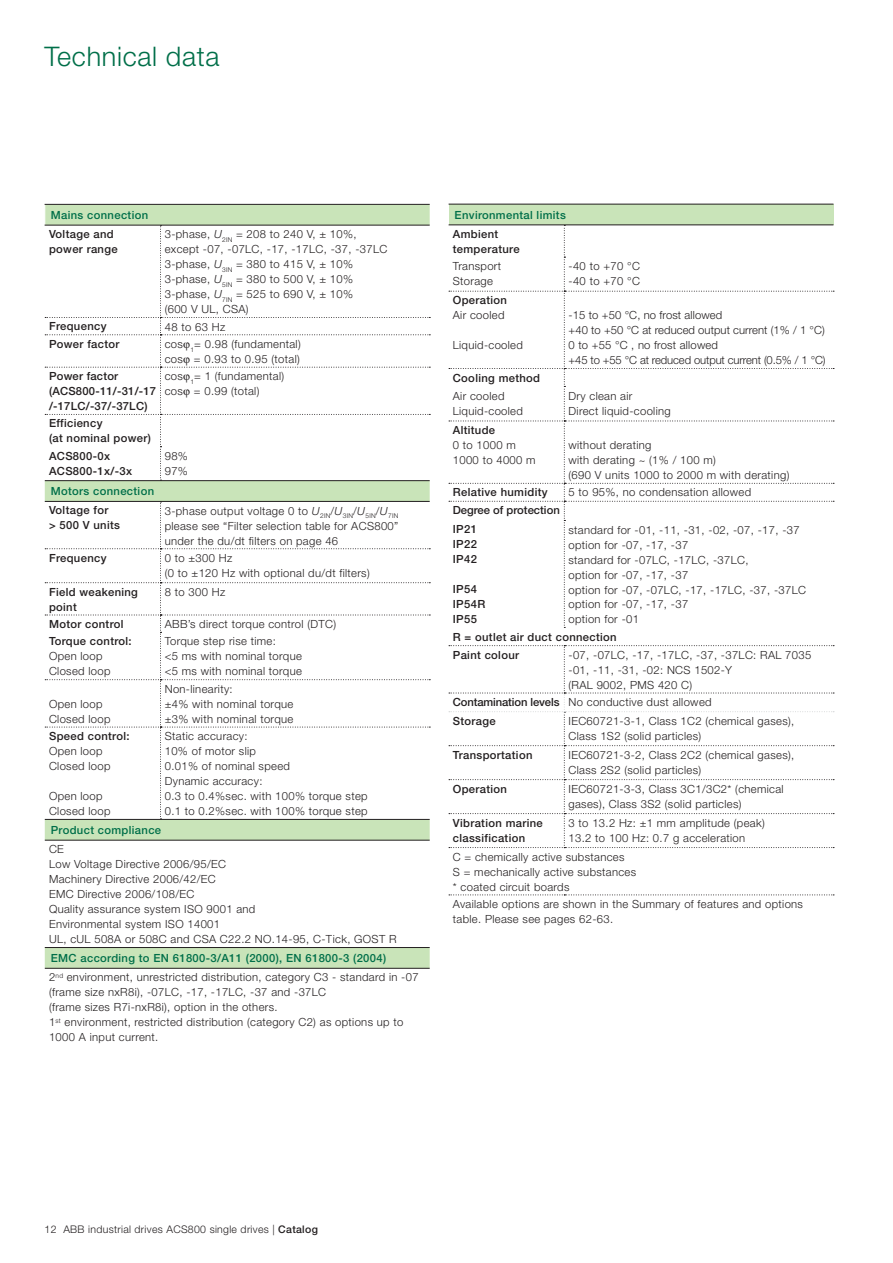
<style>
.page{position:relative;width:893px;height:1263px;background:#fff}
.page>*{position:absolute;margin:0;border:0;box-sizing:border-box;transform-origin:0 0}
.t1{font:300 27px "Helvetica Neue";letter-spacing:.025em;color:#006f49}
.t2{font:300 11.25px/15px "Helvetica Neue";letter-spacing:.03em;color:#231f20}
.t3{font:500 11.25px/15px "Helvetica Neue";letter-spacing:.03em;color:#231f20}
.t4{font:300 11.25px/15px "Helvetica Neue";letter-spacing:.005em;color:#231f20}
.t5{font:500 11.25px "Helvetica Neue";letter-spacing:.03em;color:#006f49}
.t6{font:500 11.25px/19.2px "Helvetica Neue";color:#231f20}
.t7{font:300 10.5px "Helvetica Neue";letter-spacing:.03em;color:#231f20}
.s1{font-style:italic}
.s2{font-weight:500;color:#006f49}
.s3{font-weight:300}
.s4{font-weight:500}
</style>
<div class="page">
<svg style="left:45px;top:481px;width:385px;height:487px"></svg>
<hr style="left:45px;top:204px;width:385px;height:1px;background:#231f20">
<hr style="left:45px;top:819px;width:385px;height:1px;background:#231f20">
<hr style="left:45px;top:840px;width:385px;height:1px;background:#231f20">
<hr style="left:45px;top:501px;width:385px;height:1px;background:#231f20">
<hr style="left:45px;top:947px;width:385px;height:1px;background:#231f20">
<hr style="left:45px;top:968px;width:385px;height:1px;background:#231f20">
<svg style="left:45px;top:502px;width:385px;height:317px"></svg>
<div style="left:449px;top:204px;width:384px;height:21px;background:#c9e4b9"></div>
<svg style="left:449px;top:895px;width:385px;height:1px"></svg>
<svg style="left:449px;top:225px;width:385px;height:403px"></svg>
<hr style="left:449px;top:204px;width:384px;height:1px;background:#231f20">
<hr style="left:449px;top:225px;width:384px;height:1px;background:#231f20">
<svg style="left:449px;top:645px;width:385px;height:203px"></svg>
<svg style="left:45px;top:205px;width:385px;height:276px"></svg>
<h1 class="t1" style="left:45px;top:47px;width:176px">Technical data</h1>
<p class="t5" style="left:51px;top:211px;width:99px">Mains connection</p>
<p class="t3" style="left:49px;top:228px;width:70px">Voltage and power range</p>
<p class="t2" style="left:165px;top:228px;width:224px">3-phase, <span class="s1">U</span><sub>2IN</sub> = 208 to 240 V, ± 10%, except -07, -07LC, -17, -17LC, -37, -37LC<br>3-phase, <span class="s1">U</span><sub>3IN</sub> = 380 to 415 V, ± 10%<br>3-phase, <span class="s1">U</span><sub>5IN</sub> = 380 to 500 V, ± 10%<br>3-phase, <span class="s1">U</span><sub>7IN</sub> = 525 to 690 V, ± 10%<br>(600 V UL, CSA)</p>
<p class="t3" style="left:49px;top:320px;width:59px">Frequency</p>
<p class="t2" style="left:165px;top:320px;width:62px">48 to 63 Hz</p>
<p class="t3" style="left:49px;top:337px;width:72px">Power factor</p>
<p class="t2" style="left:165px;top:337px;width:138px">cos <sub>1</sub>= 0.98 (fundamental) cos = 0.93 to 0.95 (total)</p>
<p class="t3" style="left:49px;top:370px;width:109px">Power factor (ACS800-11/-31/-17 /-17LC/-37/-37LC)</p>
<p class="t2" style="left:165px;top:370px;width:121px">cos <sub>1</sub>= 1 (fundamental) cos = 0.99 (total)</p>
<p class="t3" style="left:49px;top:417px;width:103px">Efficiency<br>(at nominal power)</p>
<p class="t3" style="left:49px;top:449px;width:85px">ACS800-0x<br>ACS800-1x/-3x</p>
<p class="t2" style="left:165px;top:449px;width:25px">98%<br>97%</p>
<p class="t5" style="left:51px;top:487px;width:105px">Motors connection</p>
<p class="t3" style="left:49px;top:504px;width:73px">Voltage for<br>&gt; 500 V units</p>
<p class="t2" style="left:165px;top:504px;width:235px;text-align:justify">3-phase output voltage 0 to <span class="s1">U</span><sub>2IN</sub>/<span class="s1">U</span><sub>3IN</sub>/<span class="s1">U</span><sub>5IN</sub>/<span class="s1">U</span><sub>7IN </sub>please see “Filter selection table for ACS800” under the du/dt filters on page 46</p>
<p class="t3" style="left:49px;top:551px;width:59px">Frequency</p>
<p class="t2" style="left:165px;top:551px;width:206px">0 to ±300 Hz<br>(0 to ±120 Hz with optional du/dt filters)</p>
<p class="t3" style="left:49px;top:585px;width:90px">Field weakening point</p>
<p class="t2" style="left:165px;top:585px;width:62px">8 to 300 Hz</p>
<p class="t3" style="left:49px;top:618px;width:76px">Motor control</p>
<p class="t2" style="left:165px;top:618px;width:173px">ABB’s direct torque control (DTC)</p>
<p class="t3" style="left:49px;top:635px;width:84px">Torque control:</p>
<p class="t2" style="left:49px;top:650px;width:63px">Open loop<br>Closed loop</p>
<p class="t2" style="left:165px;top:635px;width:139px">Torque step rise time:<br>&lt;5 ms with nominal torque &lt;5 ms with nominal torque</p>
<p class="t2" style="left:49px;top:697px;width:63px">Open loop<br>Closed loop</p>
<p class="t3" style="left:49px;top:730px;width:82px">Speed control:</p>
<p class="t2" style="left:49px;top:745px;width:63px">Open loop<br>Closed loop</p>
<p class="t2" style="left:49px;top:790px;width:63px">Open loop<br>Closed loop</p>
<p class="t2" style="left:165px;top:682px;width:130px">Non-linearity:<br>±4% with nominal torque ±3% with nominal torque</p>
<p class="t2" style="left:165px;top:730px;width:204px">Static accuracy:<br>10% of motor slip<br>0.01% of nominal speed<br>Dynamic accuracy:<br>0.3 to 0.4%sec. with 100% torque step<br>0.1 to 0.2%sec. with 100% torque step</p>
<p class="t5" style="left:51px;top:826px;width:112px">Product compliance</p>
<p class="t2" style="left:49px;top:843px;width:349px">CE<br>Low Voltage Directive 2006/95/EC<br>Machinery Directive 2006/42/EC<br>EMC Directive 2006/108/EC<br>Quality assurance system ISO 9001 and<br>Environmental system ISO 14001<br>UL, cUL 508A or 508C and CSA C22.2 NO.14-95, C-Tick, GOST R</p>
<p class="t2" style="left:49px;top:950px;width:371px;line-height:19px"><span class="s2">EMC according to EN 61800-3/A11 (2000), EN 61800-3 (2004)<br></span>2<sup>nd</sup> environment, unrestricted distribution, category C3 - standard in -07</p>
<p class="t2" style="left:49px;top:986px;width:356px">(frame size nxR8i), -07LC, -17, -17LC, -37 and -37LC<br>(frame sizes R7i-nxR8i), option in the others.<br>1<sup>st</sup> environment, restricted distribution (category C2) as options up to 1000 A input current.</p>
<p class="t5" style="left:455px;top:211px;width:113px">Environmental limits</p>
<p class="t3" style="left:453px;top:227px;width:68px">Ambient temperature</p>
<p class="t2" style="left:453px;top:260px;width:50px">Transport<br>Storage</p>
<p class="t2" style="left:568px;top:260px;width:73px">-40 to +70 °C -40 to +70 °C</p>
<p class="t3" style="left:453px;top:294px;width:56px">Operation</p>
<p class="t2" style="left:453px;top:309px;width:53px">Air cooled</p>
<p class="t2" style="left:453px;top:339px;width:72px">Liquid-cooled</p>
<p class="t4" style="left:568px;top:309px;width:258px">-15 to +50 °C, no frost allowed<br>+40 to +50 °C at reduced output current (1% / 1 °C)<br>0 to +55 °C , no frost allowed<br>+45 to +55 °C at reduced output current (0.5% / 1 °C)</p>
<p class="t3" style="left:453px;top:371px;width:89px">Cooling method</p>
<p class="t2" style="left:453px;top:389px;width:72px">Air cooled<br>Liquid-cooled</p>
<p class="t2" style="left:568px;top:389px;width:104px">Dry clean air<br>Direct liquid-cooling</p>
<p class="t3" style="left:453px;top:424px;width:44px">Altitude</p>
<p class="t2" style="left:453px;top:439px;width:84px">0 to 1000 m<br>1000 to 4000 m</p>
<p class="t2" style="left:568px;top:439px;width:222px">without derating<br>with derating ~ (1% / 100 m)<br>(690 V units 1000 to 2000 m with derating)</p>
<p class="t3" style="left:453px;top:486px;width:96px">Relative humidity</p>
<p class="t2" style="left:568px;top:486px;width:184px">5 to 95%, no condensation allowed</p>
<p class="t6" style="left:453px;top:502px;width:108px">Degree of protection<br>IP21</p>
<p class="t3" style="left:453px;top:538px;width:26px">IP22<br>IP42</p>
<p class="t3" style="left:453px;top:583px;width:34px">IP54<br>IP54R<br>IP55</p>
<p class="t2" style="left:568px;top:523px;width:239px">standard for -01, -11, -31, -02, -07, -17, -37 option for -07, -17, -37<br>standard for -07LC, -17LC, -37LC,<br>option for -07, -17, -37<br>option for -07, -07LC, -17, -17LC, -37, -37LC option for -07, -17, -37<br>option for -01</p>
<p class="t3" style="left:453px;top:629px;width:165px;line-height:17.9px">R = outlet air duct connection<br>Paint colour</p>
<p class="t2" style="left:568px;top:648px;width:244px">-07, -07LC, -17, -17LC, -37, -37LC: RAL 7035 -01, -11, -31, -02: NCS 1502-Y<br>(RAL 9002, PMS 420 C)</p>
<p class="t3" style="left:453px;top:694px;width:260px;line-height:18.6px">Contamination levels <span class="s3">No conductive dust allowed<br></span>Storage</p>
<p class="t2" style="left:568px;top:714px;width:227px">IEC60721-3-1, Class 1C2 (chemical gases),<br>Class 1S2 (solid particles)</p>
<p class="t3" style="left:453px;top:748px;width:81px">Transportation</p>
<p class="t2" style="left:568px;top:748px;width:227px">IEC60721-3-2, Class 2C2 (chemical gases),<br>Class 2S2 (solid particles)</p>
<p class="t3" style="left:453px;top:782px;width:56px">Operation</p>
<p class="t2" style="left:568px;top:782px;width:217px">IEC60721-3-3, Class 3C1/3C2* (chemical gases), Class 3S2 (solid particles)</p>
<p class="t3" style="left:453px;top:816px;width:91px">Vibration marine classification</p>
<p class="t2" style="left:568px;top:816px;width:198px">3 to 13.2 Hz: ±1 mm amplitude (peak)<br>13.2 to 100 Hz: 0.7 g acceleration</p>
<p class="t2" style="left:453px;top:850px;width:185px">C = chemically active substances<br>S = mechanically active substances * coated circuit boards</p>
<p class="t2" style="left:453px;top:897px;width:352px">Available options are shown in the Summary of features and options table. Please see pages 62-63.</p>
<p class="t7" style="left:45px;top:1226px;width:275px">12 ABB industrial drives ACS800 single drives | <span class="s4">Catalog</span></p>
</div>
